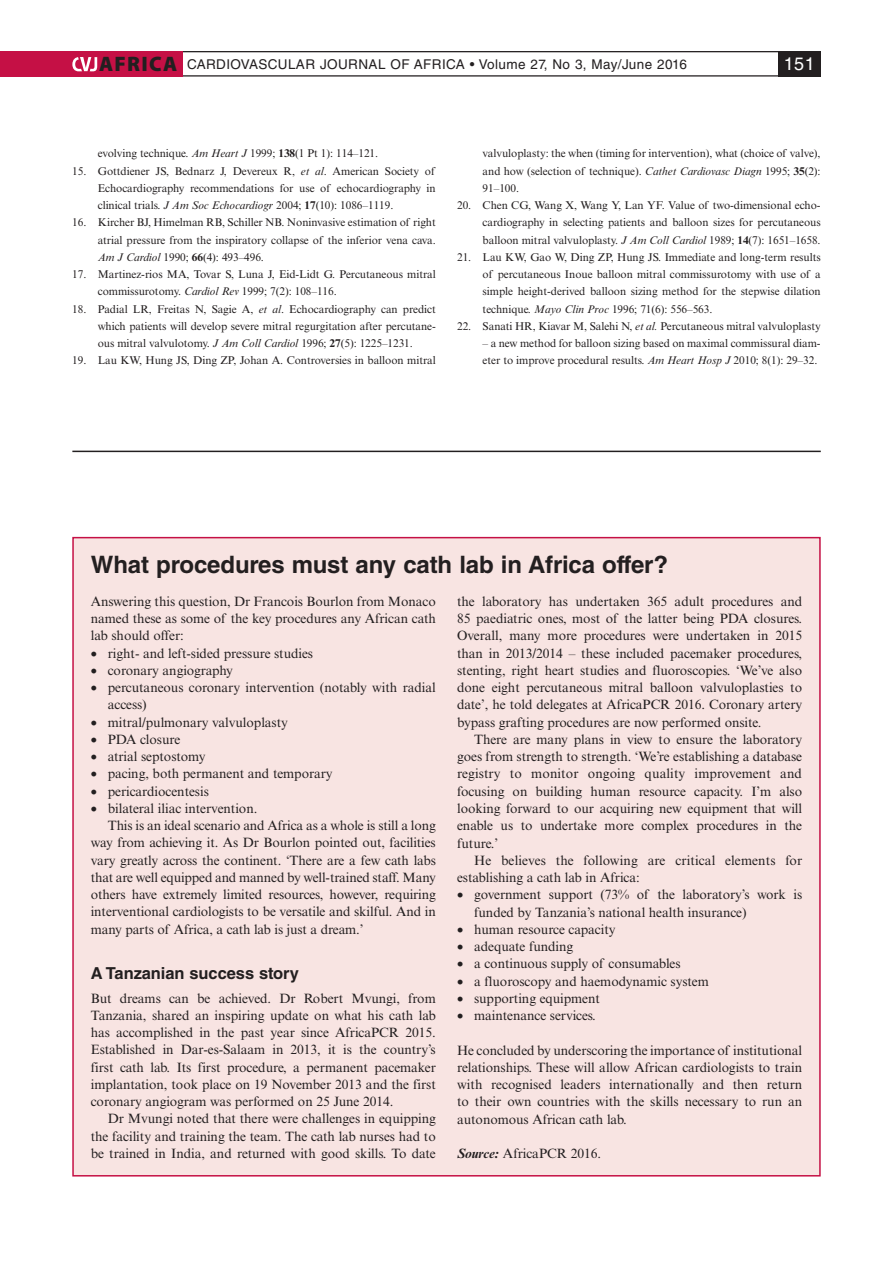
<style>
.page{position:relative;width:893px;height:1263px;background:#fff}
.page>*{position:absolute;margin:0;border:0;box-sizing:border-box;transform-origin:0 0}
.t1{font:700 24px "Helvetica LT Std";letter-spacing:-.005em;color:#231f20}
.t2{font:18px "Helvetica LT Std";color:#fff}
.t3{font:700 16.5px "Helvetica LT Std";letter-spacing:-.005em;color:#231f20}
.t4{font:13.5px/17.2px "Times New Roman MT Std";letter-spacing:-.005em;color:#231f20;text-align:justify}
.t5{font:13.5px "Helvetica LT Std";letter-spacing:.03em;color:#231f20}
.t6{font:11.25px/17.2px "Times New Roman MT Std";letter-spacing:-.005em;color:#231f20;text-align:justify}
.s1{font-family:"Myriad Pro";font-weight:900;font-size:21px}
.s2{font-style:italic}
.s3{font-weight:700}
.s4{font-weight:700;font-style:italic}
</style>
<div class="page">
<div style="left:778px;top:51px;width:43px;height:26px;background:#231f20"></div>
<hr style="left:72px;top:51px;width:749px;height:1px;background:#231f20">
<hr style="left:72px;top:75px;width:749px;height:2px;background:#231f20">
<div style="left:0;top:51px;width:182px;height:26px;background:#c51045"></div>
<svg style="left:72px;top:57px;width:25px;height:14px"></svg>
<hr style="left:72px;top:451px;width:749px;height:1px;background:#231f20">
<div style="left:73px;top:538px;width:747px;height:638px;background:#f8e4e2"></div>
<p class="t5" style="left:99px;top:57px;width:589px"><span class="s1">AFRICA</span> CARDIOVASCULAR JOURNAL OF AFRICA • Volume 27, No 3, May/June 2016</p>
<p class="t2" style="left:784px;top:53px;width:33px">151</p>
<p class="t6" style="left:98px;top:145px;width:282px">evolving technique. <span class="s2">Am Heart J</span> 1999; <span class="s3">138</span>(1 Pt 1): 114–121.</p>
<p class="t6" style="left:98px;top:162px;width:340px;text-indent:-26px">15. Gottdiener JS, Bednarz J, Devereux R, <span class="s2">et al</span>. American Society of Echocardiography recommendations for use of echocardiography in clinical trials. <span class="s2">J Am Soc Echocardiogr</span> 2004; <span class="s3">17</span>(10): 1086–1119.</p>
<p class="t6" style="left:98px;top:214px;width:340px;text-indent:-26px">16. Kircher BJ, Himelman RB, Schiller NB. Noninvasive estimation of right atrial pressure from the inspiratory collapse of the inferior vena cava.<br><span class="s2">Am J Cardiol</span> 1990; <span class="s3">66</span>(4): 493–496.</p>
<p class="t6" style="left:98px;top:266px;width:340px;text-indent:-26px">17. Martinez-rios MA, Tovar S, Luna J, Eid-Lidt G. Percutaneous mitral commissurotomy. <span class="s2">Cardiol Rev</span> 1999; 7(2): 108–116.</p>
<p class="t6" style="left:98px;top:300px;width:340px;text-indent:-26px">18. Padial LR, Freitas N, Sagie A, <span class="s2">et al</span>. Echocardiography can predict which patients will develop severe mitral regurgitation after percutane&shy;ous mitral valvulotomy. <span class="s2">J Am Coll Cardiol</span> 1996; <span class="s3">27</span>(5): 1225–1231.</p>
<p class="t6" style="left:72px;top:352px;width:365px">19. Lau KW, Hung JS, Ding ZP, Johan A. Controversies in balloon mitral</p>
<p class="t6" style="left:483px;top:145px;width:340px">valvuloplasty: the when (timing for intervention), what (choice of valve), and how (selection of technique). <span class="s2">Cathet Cardiovasc Diagn</span> 1995; <span class="s3">35</span>(2):<br>91–100.</p>
<p class="t6" style="left:483px;top:197px;width:340px;text-indent:-26px">20. Chen CG, Wang X, Wang Y, Lan YF. Value of two-dimensional echo&shy;cardiography in selecting patients and balloon sizes for percutaneous balloon mitral valvuloplasty. <span class="s2">J Am Coll Cardiol</span> 1989; <span class="s3">14</span>(7): 1651–1658.</p>
<p class="t6" style="left:483px;top:248px;width:340px;text-indent:-26px">21. Lau KW, Gao W, Ding ZP, Hung JS. Immediate and long-term results of percutaneous Inoue balloon mitral commissurotomy with use of a simple height-derived balloon sizing method for the stepwise dilation technique. <span class="s2">Mayo Clin Proc</span> 1996; 71(6): 556–563.</p>
<p class="t6" style="left:457px;top:317px;width:365px">22. Sanati HR, Kiavar M, Salehi N, <span class="s2">et al.</span> Percutaneous mitral valvuloplasty</p>
<p class="t6" style="left:483px;top:335px;width:340px">– a new method for balloon sizing based on maximal commissural diam&shy;eter to improve procedural results. <span class="s2">Am Heart Hosp J</span> 2010; 8(1): 29–32.</p>
<p class="t1" style="left:91px;top:549px;width:579px">What procedures must any cath lab in Africa offer?</p>
<p class="t4" style="left:91px;top:593px;width:347px">Answering this question, Dr Francois Bourlon from Monaco named these as some of the key procedures any African cath lab should offer:</p>
<p class="t4" style="left:91px;top:644px;width:224px">• right- and left-sided pressure studies</p>
<p class="t4" style="left:91px;top:662px;width:144px">• coronary angiography</p>
<p class="t4" style="left:108px;top:679px;width:330px;text-indent:-17px">• percutaneous coronary intervention (notably with radial access)</p>
<p class="t4" style="left:91px;top:713px;width:199px">• mitral/pulmonary valvuloplasty</p>
<p class="t4" style="left:91px;top:731px;width:91px">• PDA closure</p>
<p class="t4" style="left:91px;top:748px;width:116px">• atrial septostomy</p>
<p class="t4" style="left:91px;top:765px;width:243px">• pacing, both permanent and temporary</p>
<p class="t4" style="left:91px;top:782px;width:120px">• pericardiocentesis</p>
<p class="t4" style="left:91px;top:800px;width:168px">• bilateral iliac intervention.</p>
<p class="t4" style="left:108px;top:817px;width:330px">This is an ideal scenario and Africa as a whole is still a long</p>
<p class="t4" style="left:91px;top:834px;width:346px">way from achieving it. As Dr Bourlon pointed out, facilities</p>
<p class="t4" style="left:91px;top:851px;width:347px">vary greatly across the continent. ‘There are a few cath labs</p>
<p class="t4" style="left:91px;top:869px;width:347px">that are well equipped and manned by well-trained staff. Many</p>
<p class="t4" style="left:91px;top:886px;width:347px">others have extremely limited resources, however, requiring</p>
<p class="t4" style="left:91px;top:903px;width:347px">interventional cardiologists to be versatile and skilful. And in</p>
<p class="t4" style="left:91px;top:920px;width:274px">many parts of Africa, a cath lab is just a dream.’</p>
<p class="t3" style="left:91px;top:963px;width:210px">A Tanzanian success story</p>
<p class="t4" style="left:91px;top:989px;width:346px">But dreams can be achieved. Dr Robert Mvungi, from</p>
<p class="t4" style="left:91px;top:1007px;width:347px">Tanzania, shared an inspiring update on what his cath lab</p>
<p class="t4" style="left:91px;top:1024px;width:347px">has accomplished in the past year since AfricaPCR 2015.</p>
<p class="t4" style="left:91px;top:1041px;width:346px">Established in Dar-es-Salaam in 2013, it is the country’s</p>
<p class="t4" style="left:91px;top:1058px;width:347px">first cath lab. Its first procedure, a permanent pacemaker</p>
<p class="t4" style="left:91px;top:1076px;width:347px">implantation, took place on 19 November 2013 and the first</p>
<p class="t4" style="left:91px;top:1093px;width:304px">coronary angiogram was performed on 25 June 2014.</p>
<p class="t4" style="left:108px;top:1110px;width:329px">Dr Mvungi noted that there were challenges in equipping</p>
<p class="t4" style="left:91px;top:1127px;width:347px">the facility and training the team. The cath lab nurses had to</p>
<p class="t4" style="left:91px;top:1145px;width:347px">be trained in India, and returned with good skills. To date</p>
<p class="t4" style="left:457px;top:593px;width:347px">the laboratory has undertaken 365 adult procedures and</p>
<p class="t4" style="left:457px;top:610px;width:347px">85 paediatric ones, most of the latter being PDA closures.</p>
<p class="t4" style="left:457px;top:627px;width:347px">Overall, many more procedures were undertaken in 2015</p>
<p class="t4" style="left:457px;top:644px;width:347px">than in 2013/2014 – these included pacemaker procedures,</p>
<p class="t4" style="left:457px;top:662px;width:347px">stenting, right heart studies and fluoroscopies. ‘We’ve also</p>
<p class="t4" style="left:457px;top:679px;width:347px">done eight percutaneous mitral balloon valvuloplasties to</p>
<p class="t4" style="left:457px;top:696px;width:347px">date’, he told delegates at AfricaPCR 2016. Coronary artery</p>
<p class="t4" style="left:457px;top:713px;width:306px">bypass grafting procedures are now performed onsite.</p>
<p class="t4" style="left:474px;top:731px;width:329px">There are many plans in view to ensure the laboratory</p>
<p class="t4" style="left:457px;top:748px;width:347px">goes from strength to strength. ‘We’re establishing a database</p>
<p class="t4" style="left:457px;top:765px;width:346px">registry to monitor ongoing quality improvement and</p>
<p class="t4" style="left:457px;top:782px;width:347px">focusing on building human resource capacity. I’m also</p>
<p class="t4" style="left:457px;top:800px;width:347px">looking forward to our acquiring new equipment that will</p>
<p class="t4" style="left:457px;top:817px;width:347px">enable us to undertake more complex procedures in the</p>
<p class="t4" style="left:457px;top:834px;width:42px">future.’</p>
<p class="t4" style="left:474px;top:851px;width:330px">He believes the following are critical elements for</p>
<p class="t4" style="left:457px;top:869px;width:184px">establishing a cath lab in Africa:</p>
<p class="t4" style="left:474px;top:886px;width:330px;text-indent:-17px">• government support (73% of the laboratory’s work is funded by Tanzania’s national health insurance)</p>
<p class="t4" style="left:457px;top:920px;width:160px">• human resource capacity</p>
<p class="t4" style="left:457px;top:938px;width:118px">• adequate funding</p>
<p class="t4" style="left:457px;top:955px;width:225px">• a continuous supply of consumables</p>
<p class="t4" style="left:457px;top:972px;width:253px">• a fluoroscopy and haemodynamic system</p>
<p class="t4" style="left:457px;top:989px;width:144px">• supporting equipment</p>
<p class="t4" style="left:457px;top:1007px;width:140px">• maintenance services.</p>
<p class="t4" style="left:457px;top:1041px;width:347px">He concluded by underscoring the importance of institutional relationships. These will allow African cardiologists to train with recognised leaders internationally and then return to their own countries with the skills necessary to run an autonomous African cath lab.</p>
<p class="t4" style="left:457px;top:1145px;width:145px"><span class="s4">Source:</span> AfricaPCR 2016.</p>
</div>
